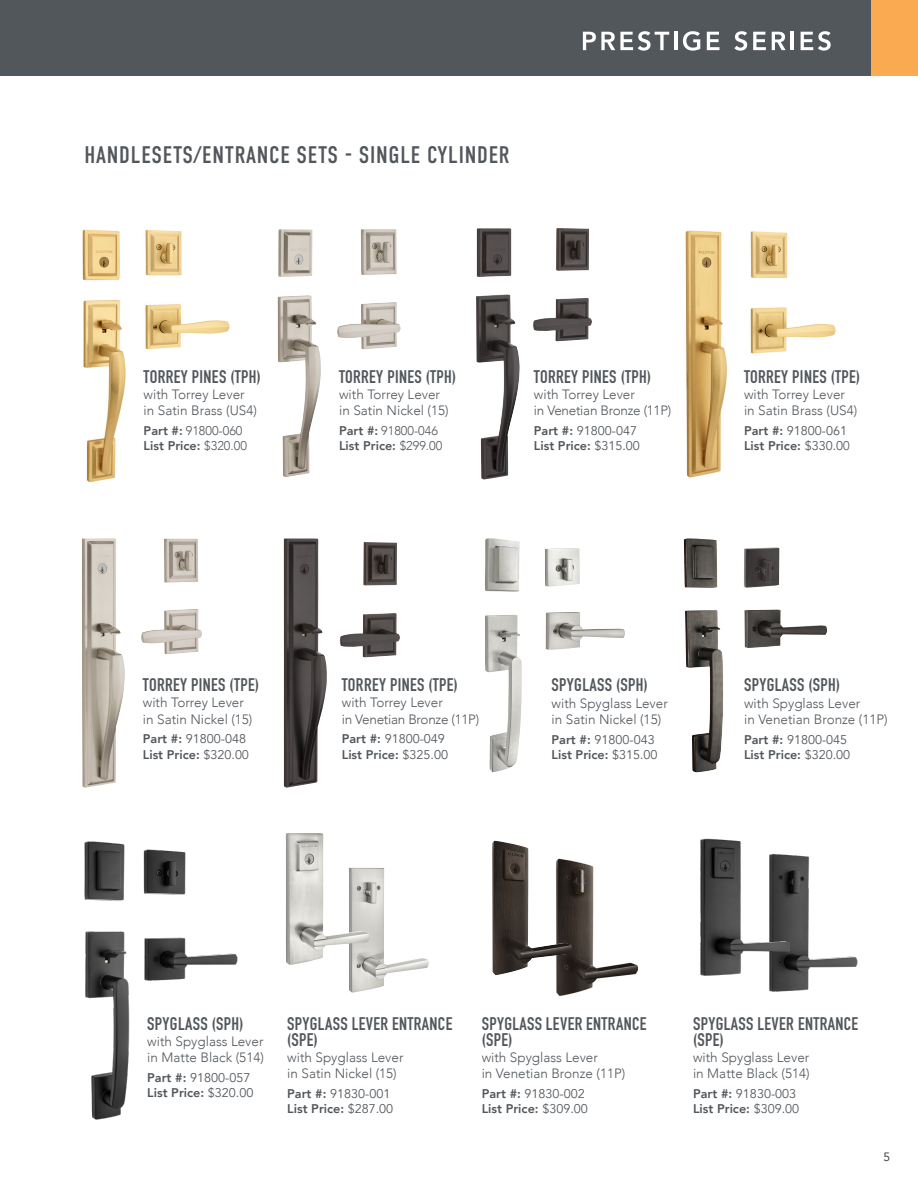
<style>
.page{position:relative;width:918px;height:1188px;background:#fff}
.page>*{position:absolute;margin:0;border:0;box-sizing:border-box;transform-origin:0 0}
.t1{font:24px "DIN Condensed";letter-spacing:.03em;color:#52575c}
.t2{font:700 18px/16.2px "DIN Condensed";letter-spacing:.02em;color:#52575c}
.t3{font:300 13.5px/16.2px "Avenir";color:#52575c}
.t4{font:300 13.5px "Avenir";letter-spacing:-.02em;color:#52575c}
.t5{font:800 12.6px/15.1px "Avenir";color:#52575c}
.t6{font:12px "Avenir";color:#292a2a}
.s1{font-weight:300}
.s2{font-weight:400}
</style>
<div class="page">
<img style="left:476px;top:228px;width:116px;height:251px">
<img style="left:685px;top:230px;width:151px;height:248px">
<img style="left:82px;top:538px;width:120px;height:250px">
<img style="left:485px;top:538px;width:37px;height:234px">
<img style="left:545px;top:548px;width:35px;height:39px">
<img style="left:546px;top:612px;width:79px;height:38px">
<img style="left:349px;top:868px;width:80px;height:125px">
<img style="left:286px;top:833px;width:84px;height:132px">
<img style="left:278px;top:229px;width:43px;height:248px">
<img style="left:82px;top:229px;width:44px;height:253px">
<img style="left:337px;top:229px;width:64px;height:120px">
<img style="left:145px;top:229px;width:85px;height:120px">
<img style="left:284px;top:538px;width:43px;height:250px">
<img style="left:340px;top:542px;width:60px;height:115px">
<img style="left:684px;top:538px;width:143px;height:234px">
<img style="left:154px;top:849px;width:84px;height:132px">
<img style="left:84px;top:841px;width:70px;height:279px">
<img style="left:556px;top:861px;width:81px;height:135px">
<img style="left:492px;top:841px;width:80px;height:134px">
<img style="left:769px;top:855px;width:89px;height:137px">
<img style="left:700px;top:838px;width:90px;height:140px">
<div style="left:0;top:0;width:918px;height:75px;background:#52575c"></div>
<div style="left:871px;top:0;width:47px;height:75px;background:#faaa51"></div>
<svg style="left:583px;top:31px;width:86px;height:20px"></svg>
<hr style="left:674px;top:32px;width:3px;height:18px;background:#fff">
<svg style="left:683px;top:31px;width:17px;height:20px"></svg>
<svg style="left:707px;top:32px;width:12px;height:18px"></svg>
<svg style="left:734px;top:31px;width:13px;height:20px"></svg>
<svg style="left:753px;top:32px;width:13px;height:18px"></svg>
<svg style="left:772px;top:32px;width:14px;height:18px"></svg>
<hr style="left:791px;top:32px;width:3px;height:18px;background:#fff">
<svg style="left:801px;top:31px;width:30px;height:20px"></svg>
<p class="t1" style="left:85px;top:141px;width:426px">HANDLESETS/ENTRANCE SETS - SINGLE CYLINDER</p>
<p class="t2" style="left:144px;top:369px;width:119px">TORREY PINES (TPH)</p>
<p class="t3" style="left:144px;top:387px;width:103px">with Torrey Lever</p>
<p class="t3" style="left:144px;top:403px;width:115px">in Satin Brass (US4)</p>
<p class="t5" style="left:144px;top:423px;width:105px">Part #: <span class="s1">91800-060<br></span>List Price: <span class="s1">$320.00</span></p>
<p class="t2" style="left:339px;top:369px;width:119px">TORREY PINES (TPH)</p>
<p class="t3" style="left:339px;top:387px;width:103px">with Torrey Lever</p>
<p class="t3" style="left:339px;top:403px;width:111px">in Satin Nickel (15)</p>
<p class="t5" style="left:339px;top:423px;width:105px">Part #: <span class="s1">91800-046<br></span>List Price: <span class="s1">$299.00</span></p>
<p class="t2" style="left:534px;top:369px;width:119px">TORREY PINES (TPH)</p>
<p class="t3" style="left:534px;top:387px;width:103px">with Torrey Lever</p>
<p class="t4" style="left:534px;top:403px;width:139px">in Venetian Bronze (11P)</p>
<p class="t5" style="left:534px;top:423px;width:107px">Part #: <span class="s2">91800-047<br></span>List Price: <span class="s2">$315.00</span></p>
<p class="t2" style="left:744px;top:369px;width:118px">TORREY PINES (TPE)</p>
<p class="t3" style="left:744px;top:387px;width:103px">with Torrey Lever</p>
<p class="t3" style="left:744px;top:403px;width:115px">in Satin Brass (US4)</p>
<p class="t5" style="left:744px;top:423px;width:107px">Part #: <span class="s2">91800-061<br></span>List Price: <span class="s2">$330.0</span><span class="s1">0</span></p>
<p class="t2" style="left:143px;top:677px;width:118px">TORREY PINES (TPE)</p>
<p class="t3" style="left:143px;top:695px;width:103px">with Torrey Lever</p>
<p class="t3" style="left:143px;top:711px;width:111px">in Satin Nickel (15)</p>
<p class="t5" style="left:143px;top:732px;width:107px">Part #: <span class="s2">91800-048<br></span>List Price: <span class="s2">$320.0</span><span class="s1">0</span></p>
<p class="t2" style="left:342px;top:677px;width:118px">TORREY PINES (TPE)</p>
<p class="t3" style="left:342px;top:695px;width:103px">with Torrey Lever</p>
<p class="t4" style="left:342px;top:711px;width:139px">in Venetian Bronze (11P)</p>
<p class="t5" style="left:342px;top:732px;width:108px">Part #: <span class="s2">91800-049<br></span>List Price: <span class="s2">$325.00</span></p>
<p class="t2" style="left:552px;top:677px;width:98px">SPYGLASS (SPH)</p>
<p class="t3" style="left:552px;top:695px;width:118px">with Spyglass Lever</p>
<p class="t3" style="left:552px;top:711px;width:111px">in Satin Nickel (15)</p>
<p class="t5" style="left:552px;top:732px;width:107px">Part #: <span class="s2">91800-043<br></span>List Price: <span class="s2">$315.00</span></p>
<p class="t2" style="left:744px;top:677px;width:98px">SPYGLASS (SPH)</p>
<p class="t3" style="left:744px;top:695px;width:118px">with Spyglass Lever</p>
<p class="t3" style="left:744px;top:711px;width:145px">in Venetian Bronze (11P)</p>
<p class="t5" style="left:744px;top:732px;width:108px">Part #: <span class="s2">91800-045<br></span>List Price: <span class="s2">$320.00</span></p>
<p class="t2" style="left:147px;top:1015px;width:98px">SPYGLASS (SPH)</p>
<p class="t3" style="left:147px;top:1033px;width:118px">with Spyglass Lever</p>
<p class="t3" style="left:147px;top:1049px;width:118px">in Matte Black (514)</p>
<p class="t5" style="left:147px;top:1070px;width:108px">Part #: <span class="s2">91800-057<br></span>List Price: <span class="s2">$320.00</span></p>
<p class="t2" style="left:287px;top:1015px;width:167px">SPYGLASS LEVER ENTRANCE (SPE)</p>
<p class="t3" style="left:287px;top:1049px;width:118px">with Spyglass Lever in Satin Nickel (15)</p>
<p class="t5" style="left:287px;top:1086px;width:107px">Part #: <span class="s2">91830-001<br></span>List Price: <span class="s2">$287.00</span></p>
<p class="t2" style="left:482px;top:1015px;width:166px">SPYGLASS LEVER ENTRANCE (SPE)</p>
<p class="t3" style="left:482px;top:1049px;width:145px">with Spyglass Lever<br>in Venetian Bronze (11P)</p>
<p class="t5" style="left:482px;top:1086px;width:108px">Part #: <span class="s2">91830-002<br></span>List Price: <span class="s2">$309.00</span></p>
<p class="t2" style="left:693px;top:1015px;width:167px">SPYGLASS LEVER ENTRANCE (SPE)</p>
<p class="t3" style="left:693px;top:1049px;width:118px">with Spyglass Lever in Matte Black (514)</p>
<p class="t5" style="left:693px;top:1086px;width:108px">Part #: <span class="s2">91830-003<br></span>List Price: <span class="s2">$309.00</span></p>
<p class="t6" style="left:883px;top:1149px;width:8px">5</p>
</div>
